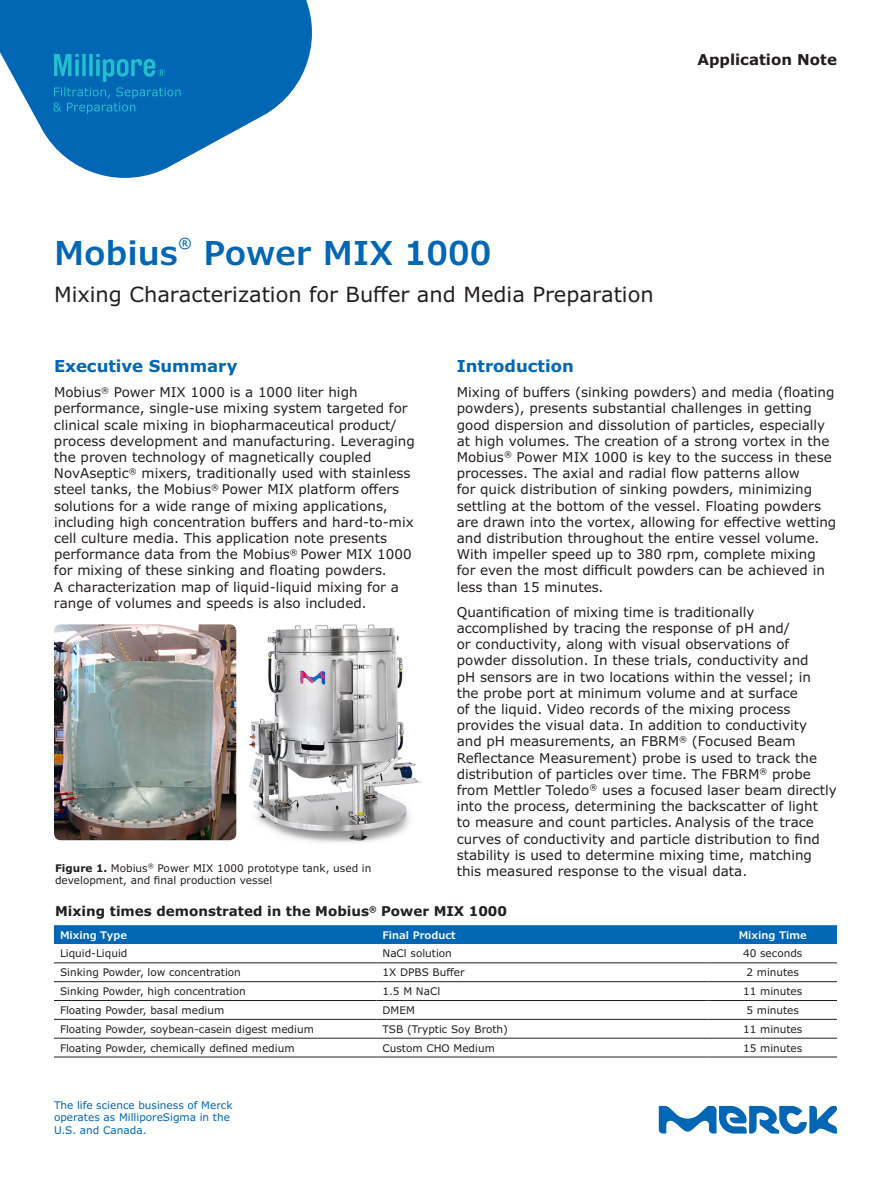
<style>
.page{position:relative;width:891px;height:1188px;background:#fff}
.page>*{position:absolute;margin:0;border:0;box-sizing:border-box;transform-origin:0 0}
.t1{font:600 33px "Verdana Pro";color:#0166b3}
.t2{font:21px "Verdana Pro";color:#231f20}
.t3{font:700 16.5px "Verdana Pro";color:#0166b3}
.t4{font:700 15px "Verdana Pro";color:#231f20}
.t5{font:600 13.95px "Verdana Pro";color:#0166b3}
.t6{font:13.5px/16.2px "Verdana Pro";color:#231f20}
.t7{font:700 13.5px "Verdana Pro";color:#231f20}
.t8{font:10.5px/12.6px "Verdana Pro";color:#231f20}
.t9{font:10.5px/12.6px "Verdana Pro";color:#0166b3}
.t10{font:600 10.5px "Verdana Pro";color:#fff}
.s1{font-weight:700}
</style>
<div class="page">
<svg style="left:0;top:0;width:312px;height:178px;fill:#0166b3"></svg>
<svg style="left:53px;top:54px;width:128px;height:60px;background:#0778b8"></svg>
<div style="left:54px;top:925px;width:783px;height:19px;background:#0166b3"></div>
<hr style="left:54px;top:962px;width:322px;height:1px;background:#231f20">
<hr style="left:376px;top:962px;width:332px;height:1px;background:#231f20">
<hr style="left:708px;top:962px;width:129px;height:1px;background:#231f20">
<hr style="left:54px;top:981px;width:322px;height:1px;background:#231f20">
<hr style="left:376px;top:981px;width:332px;height:1px;background:#231f20">
<hr style="left:708px;top:981px;width:129px;height:1px;background:#231f20">
<hr style="left:54px;top:1000px;width:322px;height:1px;background:#231f20">
<hr style="left:376px;top:1000px;width:332px;height:1px;background:#231f20">
<hr style="left:708px;top:1000px;width:129px;height:1px;background:#231f20">
<hr style="left:54px;top:1019px;width:322px;height:1px;background:#231f20">
<hr style="left:376px;top:1019px;width:332px;height:1px;background:#231f20">
<hr style="left:708px;top:1019px;width:129px;height:1px;background:#231f20">
<hr style="left:54px;top:1038px;width:322px;height:1px;background:#231f20">
<hr style="left:376px;top:1038px;width:332px;height:1px;background:#231f20">
<hr style="left:708px;top:1038px;width:129px;height:1px;background:#231f20">
<hr style="left:54px;top:1057px;width:322px;height:1px;background:#231f20">
<hr style="left:376px;top:1057px;width:332px;height:1px;background:#231f20">
<hr style="left:708px;top:1057px;width:129px;height:1px;background:#231f20">
<img style="left:249px;top:624px;width:173px;height:219px">
<img style="left:54px;top:624px;width:182px;height:216px">
<svg style="left:659px;top:1106px;width:178px;height:28px"></svg>
<p class="t4" style="left:697px;top:50px;width:141px">Application Note</p>
<h1 class="t1" style="left:54px;top:232px;width:126px">Mobius</h1>
<p class="t5" style="left:178px;top:234px;width:15px">®</p>
<h1 class="t1" style="left:204px;top:232px;width:289px">Power MIX 1000</h1>
<h2 class="t2" style="left:54px;top:281px;width:601px">Mixing Characterization for Buffer and Media Preparation</h2>
<p class="t3" style="left:54px;top:355px;width:185px">Executive Summary</p>
<p class="t6" style="left:54px;top:384px;width:362px">Mobius<sup>®</sup> Power MIX 1000 is a 1000 liter high performance, single-use mixing system targeted for clinical scale mixing in biopharmaceutical product/ process development and manufacturing. Leveraging the proven technology of magnetically coupled NovAseptic<sup>®</sup> mixers, traditionally used with stainless steel tanks, the Mobius<sup>®</sup> Power MIX platform offers solutions for a wide range of mixing applications, including high concentration buffers and hard-to-mix cell culture media. This application note presents performance data from the Mobius<sup>®</sup> Power MIX 1000 for mixing of these sinking and floating powders.<br>A characterization map of liquid-liquid mixing for a range of volumes and speeds is also included.</p>
<p class="t3" style="left:457px;top:355px;width:119px">Introduction</p>
<p class="t6" style="left:457px;top:384px;width:381px">Mixing of buffers (sinking powders) and media (floating powders), presents substantial challenges in getting good dispersion and dissolution of particles, especially at high volumes. The creation of a strong vortex in the Mobius<sup>®</sup> Power MIX 1000 is key to the success in these processes. The axial and radial flow patterns allow<br>for quick distribution of sinking powders, minimizing settling at the bottom of the vessel. Floating powders are drawn into the vortex, allowing for effective wetting and distribution throughout the entire vessel volume.<br>With impeller speed up to 380 rpm, complete mixing for even the most difficult powders can be achieved in less than 15 minutes.</p>
<p class="t6" style="left:457px;top:604px;width:382px">Quantification of mixing time is traditionally accomplished by tracing the response of pH and/<br>or conductivity, along with visual observations of powder dissolution. In these trials, conductivity and<br>pH sensors are in two locations within the vessel; in<br>the probe port at minimum volume and at surface<br>of the liquid. Video records of the mixing process provides the visual data. In addition to conductivity<br>and pH measurements, an FBRM<sup>®</sup> (Focused Beam Reflectance Measurement) probe is used to track the distribution of particles over time. The FBRM<sup>®</sup> probe from Mettler Toledo<sup>®</sup> uses a focused laser beam directly into the process, determining the backscatter of light<br>to measure and count particles. Analysis of the trace curves of conductivity and particle distribution to find stability is used to determine mixing time, matching this measured response to the visual data.</p>
<p class="t7" style="left:55px;top:902px;width:454px">Mixing times demonstrated in the Mobius<sup>®</sup> Power MIX 1000</p>
<p class="t8" style="left:55px;top:862px;width:318px"><span class="s1">Figure 1.</span> Mobius<sup>®</sup> Power MIX 1000 prototype tank, used in development, and final production vessel</p>
<p class="t10" style="left:60px;top:928px;width:69px">Mixing Type</p>
<p class="t10" style="left:382px;top:928px;width:75px">Final Product</p>
<p class="t10" style="left:739px;top:928px;width:70px">Mixing Time</p>
<p class="t8" style="left:60px;top:947px;width:69px">Liquid-Liquid</p>
<p class="t8" style="left:382px;top:947px;width:71px">NaCl solution</p>
<p class="t8" style="left:743px;top:947px;width:61px">40 seconds</p>
<p class="t8" style="left:60px;top:966px;width:182px">Sinking Powder, low concentration</p>
<p class="t8" style="left:382px;top:966px;width:84px">1X DPBS Buffer</p>
<p class="t8" style="left:746px;top:966px;width:54px">2 minutes</p>
<p class="t8" style="left:60px;top:985px;width:187px">Sinking Powder, high concentration</p>
<p class="t8" style="left:382px;top:985px;width:59px">1.5 M NaCl</p>
<p class="t8" style="left:743px;top:985px;width:61px">11 minutes</p>
<p class="t8" style="left:60px;top:1004px;width:166px">Floating Powder, basal medium</p>
<p class="t8" style="left:382px;top:1004px;width:34px">DMEM</p>
<p class="t8" style="left:746px;top:1004px;width:54px">5 minutes</p>
<p class="t8" style="left:60px;top:1023px;width:255px">Floating Powder, soybean-casein digest medium</p>
<p class="t8" style="left:382px;top:1023px;width:127px">TSB (Tryptic Soy Broth)</p>
<p class="t8" style="left:743px;top:1023px;width:61px">11 minutes</p>
<p class="t8" style="left:60px;top:1042px;width:236px">Floating Powder, chemically defined medium</p>
<p class="t8" style="left:382px;top:1042px;width:114px">Custom CHO Medium</p>
<p class="t8" style="left:743px;top:1042px;width:61px">15 minutes</p>
<p class="t9" style="left:54px;top:1099px;width:180px">The life science business of Merck operates as MilliporeSigma in the<br>U.S. and Canada.</p>
</div>
